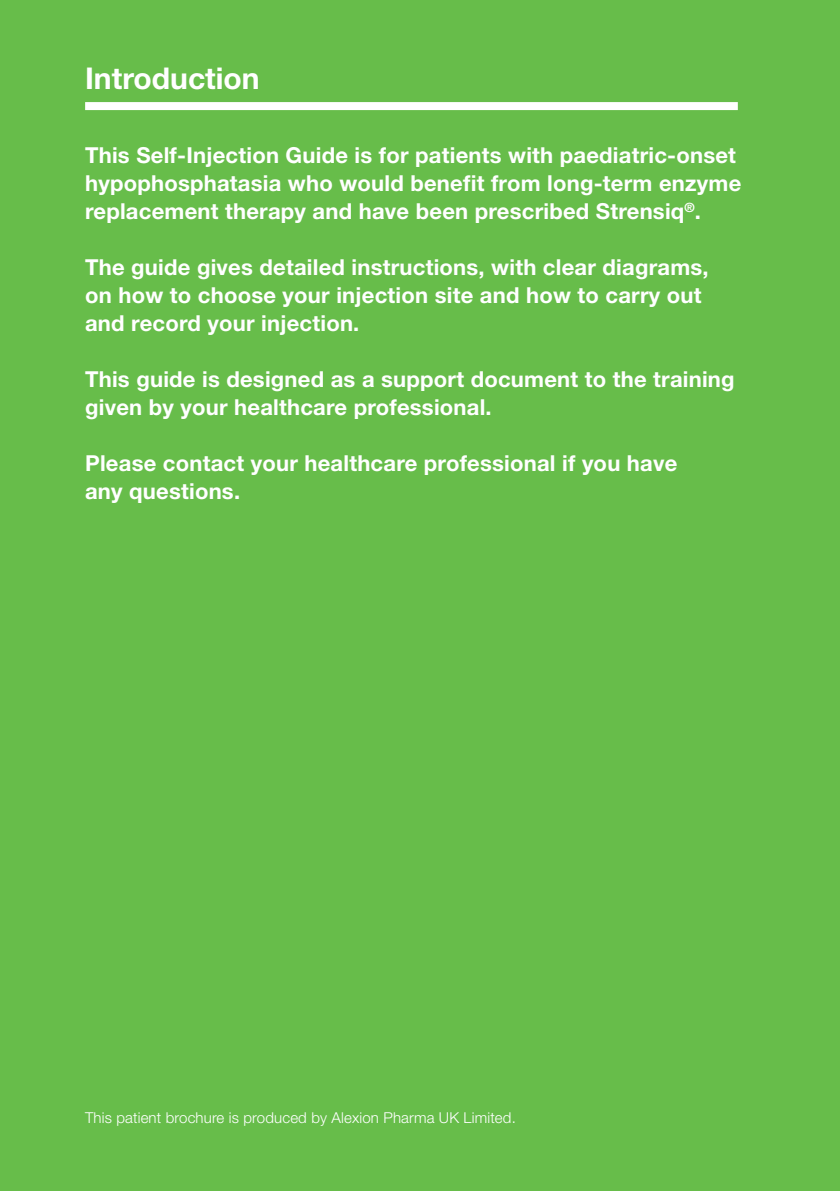
<style>
.page{position:relative;width:840px;height:1191px;background:#fff}
.page>*{position:absolute;margin:0;border:0;box-sizing:border-box;transform-origin:0 0}
.t1{font:700 30px "Helvetica Neue LT Std";color:#fff}
.t2{font:700 22px/28px "Helvetica Neue LT Std";letter-spacing:.01em;color:#fff}
.t3{font:300 15px "Helvetica Neue LT Std";letter-spacing:.01em;color:#fff}
</style>
<div class="page">
<div style="left:0;top:0;width:839px;height:1191px;background:#67bd4a"></div>
<div style="left:85px;top:102px;width:652px;height:8px;background:#fff"></div>
<p class="t1" style="left:85px;top:60px;width:176px">Introduction</p>
<p class="t2" style="left:85px;top:141px;width:657px">This Self-Injection Guide is for patients with paediatric-onset hypophosphatasia who would benefit from long-term enzyme replacement therapy and have been prescribed Strensiq<sup>®</sup>.</p>
<p class="t2" style="left:85px;top:253px;width:624px">The guide gives detailed instructions, with clear diagrams, on how to choose your injection site and how to carry out and record your injection.</p>
<p class="t2" style="left:85px;top:365px;width:650px">This guide is designed as a support document to the training given by your healthcare professional.</p>
<p class="t2" style="left:85px;top:449px;width:593px">Please contact your healthcare professional if you have any questions.</p>
<p class="t3" style="left:85px;top:1108px;width:432px">This patient brochure is produced by Alexion Pharma UK Limited.</p>
</div>
